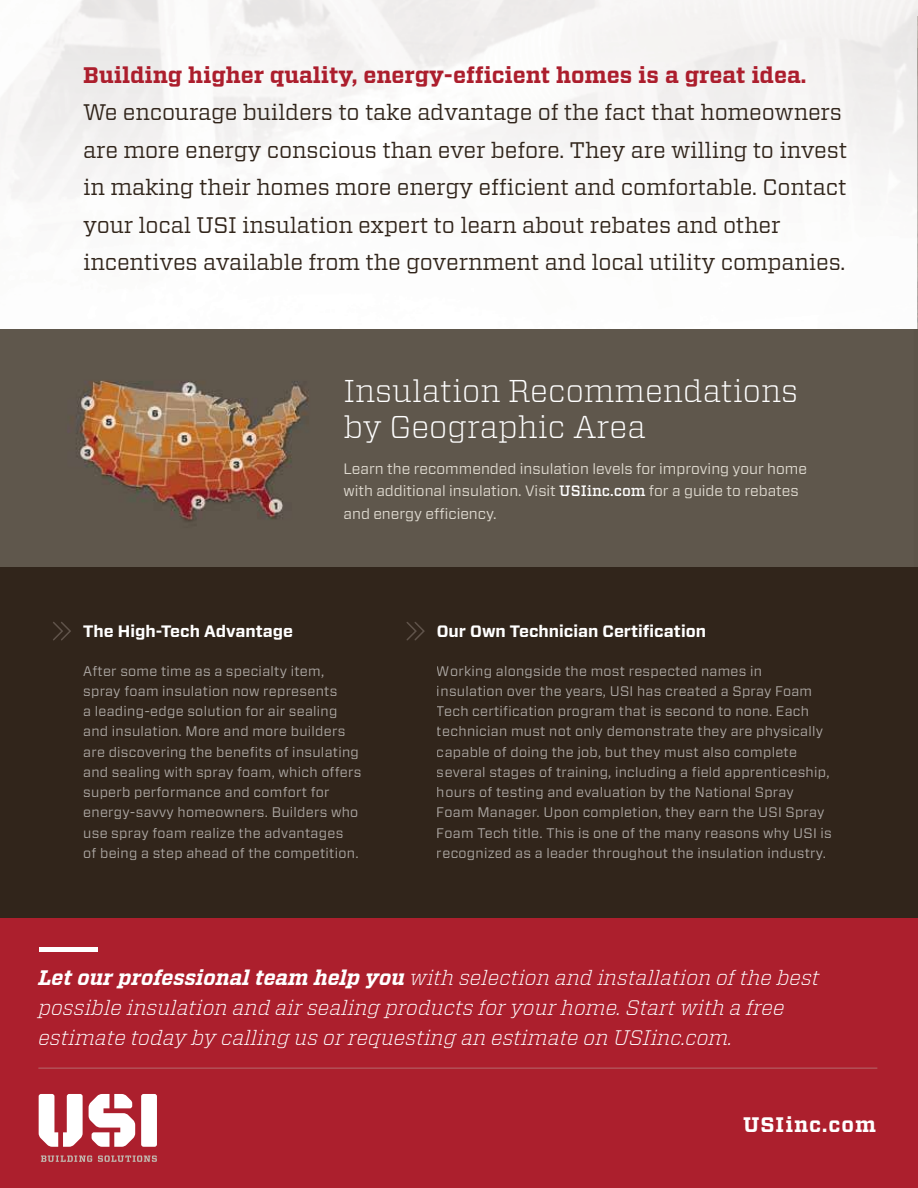
<style>
.page{position:relative;width:918px;height:1188px;background:#fff}
.page>*{position:absolute;margin:0;border:0;box-sizing:border-box;transform-origin:0 0}
.t1{font:300 31.5px/36px "Vitesse";color:#fff}
.t2{font:22.5px/37.5px "Vitesse";letter-spacing:-.01em;color:#31251b}
.t3{font:700 22.5px "Vitesse";color:#ac1e2d}
.t4{font:italic 300 21px/30px "Vitesse";color:#fff}
.t5{font:700 21px "Vitesse";letter-spacing:.05em;color:#fff}
.t6{font:700 16.5px "Forza";color:#fff}
.t7{font:15px/22.5px "Forza";color:#dfdad0}
.t8{font:13.8px/20.2px "Forza";letter-spacing:.02em;color:#fff}
.s1{font-family:"Vitesse";font-weight:500;color:#fff}
.s2{font-weight:700}
</style>
<div class="page">
<div style="left:0;top:566px;width:918px;height:352px;background:#31251b"></div>
<img style="left:0;top:0;width:918px;height:567px">
<div style="left:0;top:918px;width:918px;height:270px;background:#ac1f2d"></div>
<hr style="left:38px;top:1068px;width:839px;height:1px;background:#c1b8af">
<div style="left:39px;top:947px;width:59px;height:5px;background:#fff"></div>
<svg style="left:39px;top:1094px;width:118px;height:53px"></svg>
<svg style="left:41px;top:1155px;width:51px;height:7px"></svg>
<svg style="left:98px;top:1155px;width:59px;height:7px"></svg>
<svg style="left:53px;top:622px;width:18px;height:19px"></svg>
<svg style="left:406px;top:622px;width:19px;height:19px"></svg>
<h2 class="t3" style="left:83px;top:60px;width:725px">Building higher quality, energy-efficient homes is a great idea.</h2>
<p class="t2" style="left:83px;top:93px;width:766px">We encourage builders to take advantage of the fact that homeowners are more energy conscious than ever before. They are willing to invest in making their homes more energy efficient and comfortable. Contact your local USI insulation expert to learn about rebates and other incentives available from the government and local utility companies.</p>
<p class="t6" style="left:83px;top:620px;width:211px">The High-Tech Advantage</p>
<h1 class="t1" style="left:344px;top:372px;width:456px">Insulation Recommendations by Geographic Area</h1>
<p class="t7" style="left:344px;top:457px;width:465px">Learn the recommended insulation levels for improving your home with additional insulation. Visit <span class="s1">USIinc.com</span> for a guide to rebates and energy efficiency.</p>
<p class="t6" style="left:437px;top:620px;width:271px">Our Own Technician Certification</p>
<p class="t8" style="left:83px;top:661px;width:280px">After some time as a specialty item, spray foam insulation now represents<br>a leading-edge solution for air sealing and insulation. More and more builders are discovering the benefits of insulating and sealing with spray foam, which offers superb performance and comfort for energy-savvy homeowners. Builders who use spray foam realize the advantages<br>of being a step ahead of the competition.</p>
<p class="t8" style="left:437px;top:661px;width:397px">Working alongside the most respected names in<br>insulation over the years, USI has created a Spray Foam Tech certification program that is second to none. Each technician must not only demonstrate they are physically capable of doing the job, but they must also complete several stages of training, including a field apprenticeship, hours of testing and evaluation by the National Spray Foam Manager. Upon completion, they earn the USI Spray Foam Tech title. This is one of the many reasons why USI is recognized as a leader throughout the insulation industry.</p>
<h3 class="t4" style="left:38px;top:962px;width:783px"><span class="s2">Let our professional team help you</span> with selection and installation of the best possible insulation and air sealing products for your home. Start with a free estimate today by calling us or requesting an estimate on USIinc.com.</h3>
<h3 class="t5" style="left:743px;top:1111px;width:134px">USIinc.com</h3>
</div>
